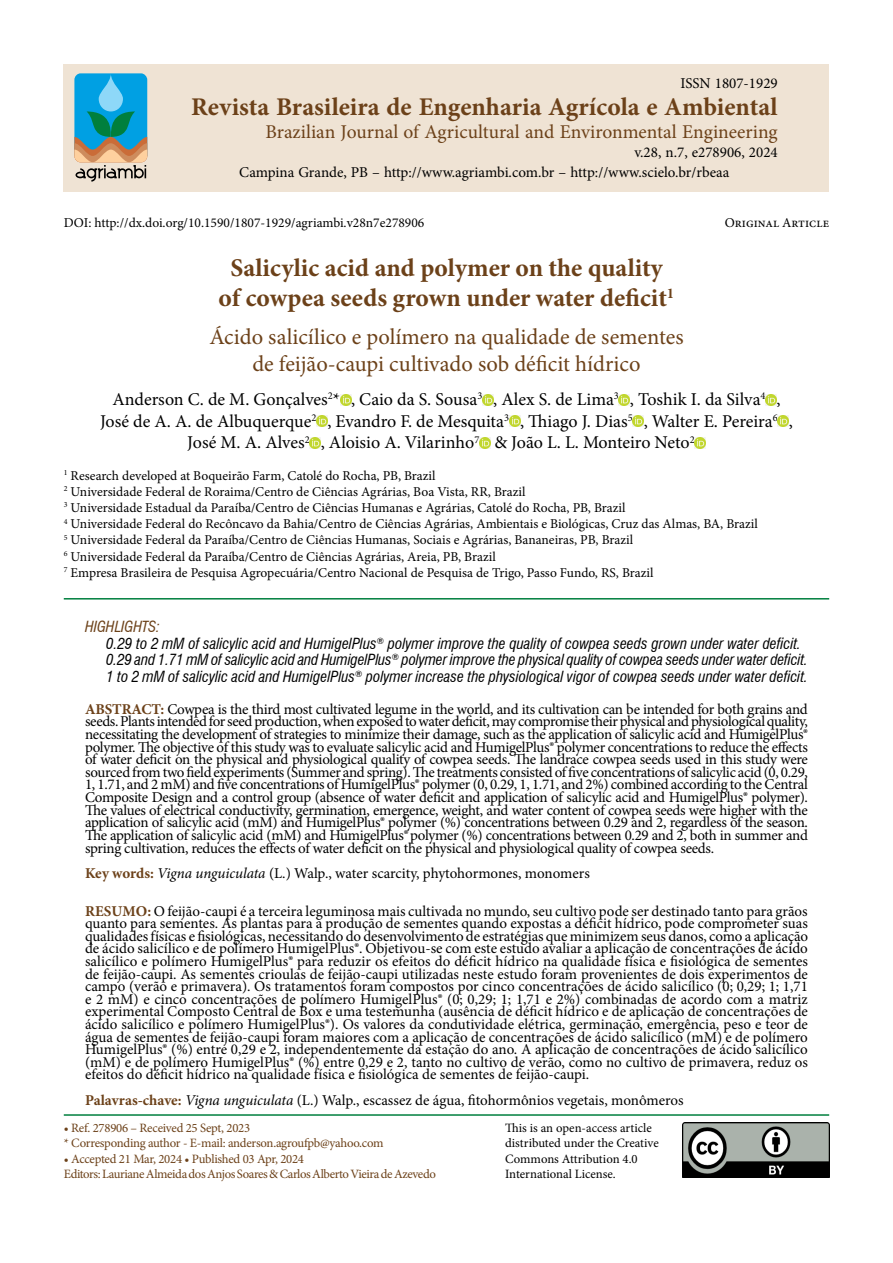
<style>
.page{position:relative;width:893px;height:1263px;background:#fff}
.page>*{position:absolute;margin:0;border:0;box-sizing:border-box;transform-origin:0 0}
.t1{font:700 25.5px/30.6px "Minion Pro";letter-spacing:.005em;color:#6c4119;text-align:center}
.t2{font:22.5px/27px "Minion Pro";color:#6c4119;text-align:center}
.t3{font:19.5px "Minion Pro";color:#6c4119}
.t4{font:18px "Minion Pro";color:#000}
.t5{font:15px/12.6px "Minion Pro";letter-spacing:-.005em;color:#000;text-align:justify}
.t6{font:italic condensed 15px/16.5px "Swiss 721 BT";color:#000}
.t7{font:13.5px/16.2px "Minion Pro";color:#000}
.t8{font:12.75px/15.3px "Minion Pro";letter-spacing:-.025em;color:#6c4119}
.t9{font:12.75px/15.3px "Minion Pro";letter-spacing:-.005em;color:#000}
.s1{color:#6c4119}
.s2{font-weight:700;color:#6c4119}
.s3{font-style:italic}
</style>
<div class="page">
<div style="left:64px;top:64px;width:765px;height:127px;background:#efe3d4"></div>
<img style="left:682px;top:1123px;width:147px;height:55px">
<svg style="left:74px;top:73px;width:73px;height:109px;background:#53a2b4"></svg>
<hr style="left:64px;top:1114px;width:765px;height:2px;background:#007f3e">
<svg style="left:340px;top:394px;width:11px;height:11px"></svg>
<svg style="left:482px;top:394px;width:11px;height:11px"></svg>
<svg style="left:619px;top:394px;width:11px;height:11px"></svg>
<svg style="left:766px;top:394px;width:10px;height:11px"></svg>
<svg style="left:316px;top:416px;width:11px;height:11px"></svg>
<svg style="left:509px;top:416px;width:11px;height:11px"></svg>
<svg style="left:633px;top:416px;width:11px;height:11px"></svg>
<svg style="left:778px;top:416px;width:11px;height:11px"></svg>
<svg style="left:310px;top:438px;width:11px;height:10px"></svg>
<svg style="left:479px;top:438px;width:11px;height:10px"></svg>
<svg style="left:695px;top:438px;width:11px;height:10px"></svg>
<hr style="left:64px;top:598px;width:765px;height:1px;background:#007f3e">
<p class="t5" style="left:680px;top:77px;width:99px">ISSN 1807-1929</p>
<h1 class="t1" style="left:191px;top:91px;width:588px">Revista Brasileira de Engenharia Agrícola e Ambiental</h1>
<h3 class="t3" style="left:265px;top:119px;width:514px">Brazilian Journal of Agricultural and Environmental Engineering</h3>
<p class="t5" style="left:634px;top:146px;width:145px">v.28, n.7, e278906, 2024</p>
<p class="t5" style="left:239px;top:166px;width:492px">Campina Grande, PB – http://www.agriambi.com.br – http://www.scielo.br/rbeaa</p>
<p class="t7" style="left:64px;top:215px;width:362px">DOI: http://dx.doi.org/10.1590/1807-1929/agriambi.v28n7e278906</p>
<h1 class="t1" style="left:219px;top:252px;width:457px">Salicylic acid and polymer on the quality of cowpea seeds grown under water deficit<sup>1</sup></h1>
<p class="t7" style="left:725px;top:215px;width:106px">Original Article</p>
<h2 class="t2" style="left:209px;top:323px;width:476px">Ácido salicílico e polímero na qualidade de sementes de feijão-caupi cultivado sob déficit hídrico</h2>
<p class="t4" style="left:112px;top:387px;width:670px">Anderson C. de M. Gonçalves<sup>2</sup>* , Caio da S. Sousa<sup>3</sup> , Alex S. de Lima<sup>3</sup> , Toshik I. da Silva<sup>4</sup> ,</p>
<p class="t4" style="left:100px;top:409px;width:694px">José de A. A. de Albuquerque<sup>2</sup> , Evandro F. de Mesquita<sup>3</sup> , Thiago J. Dias<sup>5</sup> , Walter E. Pereira<sup>6</sup> ,</p>
<p class="t4" style="left:187px;top:431px;width:509px">José M. A. Alves<sup>2</sup> , Aloisio A. Vilarinho<sup>7</sup> &amp; João L. L. Monteiro Neto<sup>2</sup></p>
<p class="t7" style="left:64px;top:467px;width:696px"><sup>1</sup> Research developed at Boqueirão Farm, Catolé do Rocha, PB, Brazil<br><sup>2</sup> Universidade Federal de Roraima/Centro de Ciências Agrárias, Boa Vista, RR, Brazil<br><sup>3</sup> Universidade Estadual da Paraíba/Centro de Ciências Humanas e Agrárias, Catolé do Rocha, PB, Brazil<br><sup>4</sup> Universidade Federal do Recôncavo da Bahia/Centro de Ciências Agrárias, Ambientais e Biológicas, Cruz das Almas, BA, Brazil <sup>5</sup> Universidade Federal da Paraíba/Centro de Ciências Humanas, Sociais e Agrárias, Bananeiras, PB, Brazil<br><sup>6</sup> Universidade Federal da Paraíba/Centro de Ciências Agrárias, Areia, PB, Brazil<br><sup>7</sup> Empresa Brasileira de Pesquisa Agropecuária/Centro Nacional de Pesquisa de Trigo, Passo Fundo, RS, Brazil</p>
<p class="t6" style="left:106px;top:618px;width:703px;text-indent:-21px"><span class="s1">HIGHLIGHTS:<br></span>0.29 to 2 mM of salicylic acid and HumigelPlus<sup>®</sup> polymer improve the quality of cowpea seeds grown under water deficit.<br>0.29 and 1.71 mM of salicylic acid and HumigelPlus<sup>®</sup> polymer improve the physical quality of cowpea seeds under water deficit.<br>1 to 2 mM of salicylic acid and HumigelPlus<sup>®</sup> polymer increase the physiological vigor of cowpea seeds under water deficit.</p>
<p class="t5" style="left:85px;top:703px;width:724px"><span class="s2">ABSTRACT:</span> Cowpea is the third most cultivated legume in the world, and its cultivation can be intended for both grains and seeds. Plants intended for seed production, when exposed to water deficit, may compromise their physical and physiological quality, necessitating the development of strategies to minimize their damage, such as the application of salicylic acid and HumigelPlus® polymer. The objective of this study was to evaluate salicylic acid and HumigelPlus® polymer concentrations to reduce the effects of water deficit on the physical and physiological quality of cowpea seeds. The landrace cowpea seeds used in this study were sourced from two field experiments (Summer and spring). The treatments consisted of five concentrations of salicylic acid (0, 0.29, 1, 1.71, and 2 mM) and five concentrations of HumigelPlus® polymer (0, 0.29, 1, 1.71, and 2%) combined according to the Central Composite Design and a control group (absence of water deficit and application of salicylic acid and HumigelPlus® polymer).<br>The values of electrical conductivity, germination, emergence, weight, and water content of cowpea seeds were higher with the application of salicylic acid (mM) and HumigelPlus® polymer (%) concentrations between 0.29 and 2, regardless of the season.<br>The application of salicylic acid (mM) and HumigelPlus®polymer (%) concentrations between 0.29 and 2, both in summer and spring cultivation, reduces the effects of water deficit on the physical and physiological quality of cowpea seeds.</p>
<p class="t5" style="left:85px;top:867px;width:506px"><span class="s2">Key words:</span> <span class="s3">Vigna unguiculata</span> (L.) Walp., water scarcity, phytohormones, monomers</p>
<p class="t5" style="left:85px;top:905px;width:725px"><span class="s2">RESUMO:</span> O feijão-caupi é a terceira leguminosa mais cultivada no mundo, seu cultivo pode ser destinado tanto para grãos quanto para sementes. As plantas para a produção de sementes quando expostas a déficit hídrico, pode comprometer suas qualidades físicas e fisiológicas, necessitando do desenvolvimento de estratégias que minimizem seus danos, como a aplicação de ácido salicílico e de polímero HumigelPlus®. Objetivou-se com este estudo avaliar a aplicação de concentrações de ácido salicílico e polímero HumigelPlus® para reduzir os efeitos do déficit hídrico na qualidade física e fisiológica de sementes de feijão-caupi. As sementes crioulas de feijão-caupi utilizadas neste estudo foram provenientes de dois experimentos de campo (verão e primavera). Os tratamentos foram compostos por cinco concentrações de ácido salicílico (0; 0,29; 1; 1,71 e 2 mM) e cinco concentrações de polímero HumigelPlus® (0; 0,29; 1; 1,71 e 2%) combinadas de acordo com a matriz experimental Composto Central de Box e uma testemunha (ausência de déficit hídrico e de aplicação de concentrações de ácido salicílico e polímero HumigelPlus®). Os valores da condutividade elétrica, germinação, emergência, peso e teor de água de sementes de feijão-caupi foram maiores com a aplicação de concentrações de ácido salicílico (mM) e de polímero HumigelPlus® (%) entre 0,29 e 2, independentemente da estação do ano. A aplicação de concentrações de ácido salicílico (mM) e de polímero HumigelPlus® (%) entre 0,29 e 2, tanto no cultivo de verão, como no cultivo de primavera, reduz os efeitos do déficit hídrico na qualidade física e fisiológica de sementes de feijão-caupi.</p>
<p class="t5" style="left:85px;top:1094px;width:600px"><span class="s2">Palavras-chave:</span> <span class="s3">Vigna unguiculata</span> (L.) Walp., escassez de água, fitohormônios vegetais, monômeros</p>
<p class="t8" style="left:64px;top:1120px;width:321px">• Ref. 278906 – Received 25 Sept, 2023<br>* Corresponding author - E-mail: anderson.agroufpb@yahoo.com</p>
<p class="t8" style="left:64px;top:1151px;width:374px">• Accepted 21 Mar, 2024 • Published 03 Apr, 2024<br>Editors: Lauriane Almeida dos Anjos Soares &amp; Carlos Alberto Vieira de Azevedo</p>
<p class="t9" style="left:505px;top:1120px;width:155px">This is an open-access article distributed under the Creative<br>Commons Attribution 4.0<br>International License.</p>
</div>
